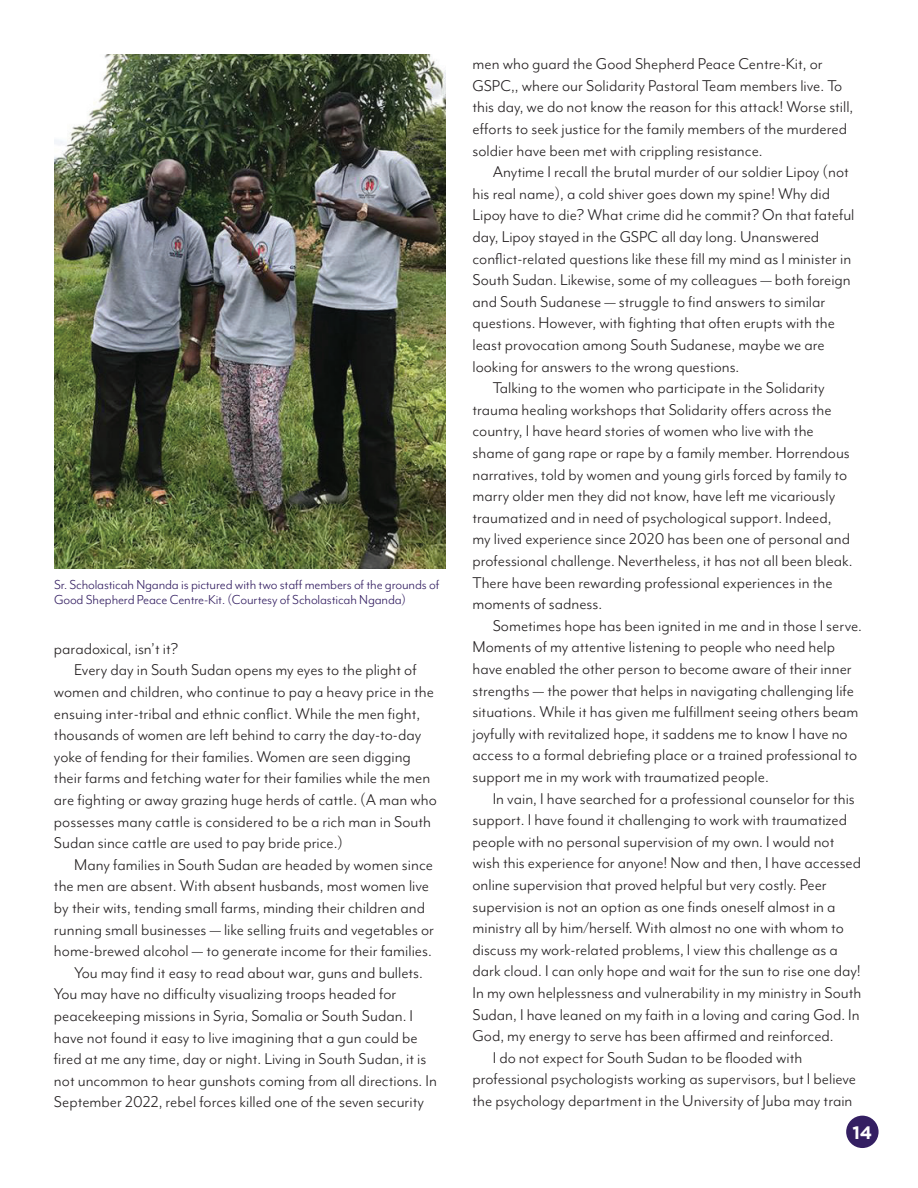
<style>
.page{position:relative;width:918px;height:1188px;background:#fff}
.page>*{position:absolute;margin:0;border:0;box-sizing:border-box;transform-origin:0 0}
.t1{font:18px/21.6px "Mr Eaves Mod OT";color:#231f20}
.t2{font:700 18px "Gotham";color:#fff}
.t3{font:15px/15px "Mr Eaves Mod OT";letter-spacing:-.01em;color:#341f62}
</style>
<div class="page">
<div style="left:846px;top:1116px;width:33px;height:32px;background:#341f62;border-radius:50%"></div>
<img style="left:54px;top:54px;width:392px;height:514px">
<p class="t3" style="left:54px;top:577px;width:387px">Sr. Scholasticah Nganda is pictured with two staff members of the grounds of<br>Good Shepherd Peace Centre-Kit. (Courtesy of Scholasticah Nganda)</p>
<p class="t1" style="left:54px;top:637px;width:126px">paradoxical, isn’t it?</p>
<p class="t1" style="left:74px;top:659px;width:344px">Every day in South Sudan opens my eyes to the plight of</p>
<p class="t1" style="left:54px;top:681px;width:381px">women and children, who continue to pay a heavy price in the</p>
<p class="t1" style="left:54px;top:702px;width:368px">ensuing inter-tribal and ethnic conflict. While the men fight,</p>
<p class="t1" style="left:54px;top:724px;width:369px">thousands of women are left behind to carry the day-to-day</p>
<p class="t1" style="left:54px;top:745px;width:358px">yoke of fending for their families. Women are seen digging</p>
<p class="t1" style="left:54px;top:767px;width:378px">their farms and fetching water for their families while the men</p>
<p class="t1" style="left:54px;top:789px;width:384px">are fighting or away grazing huge herds of cattle. (A man who</p>
<p class="t1" style="left:54px;top:810px;width:378px">possesses many cattle is considered to be a rich man in South</p>
<p class="t1" style="left:54px;top:832px;width:291px">Sudan since cattle are used to pay bride price.)</p>
<p class="t1" style="left:74px;top:853px;width:360px">Many families in South Sudan are headed by women since</p>
<p class="t1" style="left:54px;top:875px;width:377px">the men are absent. With absent husbands, most women live</p>
<p class="t1" style="left:54px;top:897px;width:373px">by their wits, tending small farms, minding their children and</p>
<p class="t1" style="left:54px;top:918px;width:382px">running small businesses — like selling fruits and vegetables or</p>
<p class="t1" style="left:54px;top:940px;width:379px">home-brewed alcohol — to generate income for their families.</p>
<p class="t1" style="left:74px;top:961px;width:350px">You may find it easy to read about war, guns and bullets.</p>
<p class="t1" style="left:54px;top:983px;width:344px">You may have no difficulty visualizing troops headed for</p>
<p class="t1" style="left:54px;top:1005px;width:361px">peacekeeping missions in Syria, Somalia or South Sudan. I</p>
<p class="t1" style="left:54px;top:1026px;width:365px">have not found it easy to live imagining that a gun could be</p>
<p class="t1" style="left:54px;top:1048px;width:374px">fired at me any time, day or night. Living in South Sudan, it is</p>
<p class="t1" style="left:54px;top:1069px;width:384px">not uncommon to hear gunshots coming from all directions. In</p>
<p class="t1" style="left:54px;top:1091px;width:372px">September 2022, rebel forces killed one of the seven security</p>
<p class="t1" style="left:472px;top:53px;width:382px">men who guard the Good Shepherd Peace Centre-Kit, or GSPC,, where our Solidarity Pastoral Team members live. To this day, we do not know the reason for this attack! Worse still, efforts to seek justice for the family members of the murdered soldier have been met with crippling resistance.</p>
<p class="t1" style="left:493px;top:161px;width:358px">Anytime I recall the brutal murder of our soldier Lipoy (not</p>
<p class="t1" style="left:472px;top:182px;width:359px">his real name), a cold shiver goes down my spine! Why did</p>
<p class="t1" style="left:472px;top:204px;width:383px">Lipoy have to die? What crime did he commit? On that fateful</p>
<p class="t1" style="left:472px;top:226px;width:348px">day, Lipoy stayed in the GSPC all day long. Unanswered</p>
<p class="t1" style="left:472px;top:247px;width:380px">conflict-related questions like these fill my mind as I minister in</p>
<p class="t1" style="left:472px;top:269px;width:380px">South Sudan. Likewise, some of my colleagues — both foreign</p>
<p class="t1" style="left:472px;top:290px;width:354px">and South Sudanese — struggle to find answers to similar</p>
<p class="t1" style="left:472px;top:312px;width:364px">questions. However, with fighting that often erupts with the</p>
<p class="t1" style="left:472px;top:334px;width:354px">least provocation among South Sudanese, maybe we are</p>
<p class="t1" style="left:472px;top:355px;width:268px">looking for answers to the wrong questions.</p>
<p class="t1" style="left:493px;top:377px;width:334px">Talking to the women who participate in the Solidarity</p>
<p class="t1" style="left:472px;top:398px;width:361px">trauma healing workshops that Solidarity offers across the</p>
<p class="t1" style="left:472px;top:420px;width:343px">country, I have heard stories of women who live with the</p>
<p class="t1" style="left:472px;top:442px;width:379px">shame of gang rape or rape by a family member. Horrendous</p>
<p class="t1" style="left:472px;top:463px;width:376px">narratives, told by women and young girls forced by family to</p>
<p class="t1" style="left:472px;top:485px;width:364px">marry older men they did not know, have left me vicariously</p>
<p class="t1" style="left:472px;top:506px;width:361px">traumatized and in need of psychological support. Indeed,</p>
<p class="t1" style="left:472px;top:528px;width:379px">my lived experience since 2020 has been one of personal and</p>
<p class="t1" style="left:472px;top:550px;width:382px">professional challenge. Nevertheless, it has not all been bleak.</p>
<p class="t1" style="left:472px;top:571px;width:362px">There have been rewarding professional experiences in the</p>
<p class="t1" style="left:472px;top:593px;width:131px">moments of sadness.</p>
<p class="t1" style="left:493px;top:614px;width:371px">Sometimes hope has been ignited in me and in those I serve.</p>
<p class="t1" style="left:472px;top:636px;width:364px">Moments of my attentive listening to people who need help</p>
<p class="t1" style="left:472px;top:658px;width:381px">have enabled the other person to become aware of their inner</p>
<p class="t1" style="left:472px;top:679px;width:383px">strengths — the power that helps in navigating challenging life</p>
<p class="t1" style="left:472px;top:701px;width:388px">situations. While it has given me fulfillment seeing others beam</p>
<p class="t1" style="left:472px;top:722px;width:377px">joyfully with revitalized hope, it saddens me to know I have no</p>
<p class="t1" style="left:472px;top:744px;width:386px">access to a formal debriefing place or a trained professional to</p>
<p class="t1" style="left:472px;top:766px;width:298px">support me in my work with traumatized people.</p>
<p class="t1" style="left:493px;top:787px;width:364px">In vain, I have searched for a professional counselor for this</p>
<p class="t1" style="left:472px;top:809px;width:376px">support. I have found it challenging to work with traumatized</p>
<p class="t1" style="left:472px;top:830px;width:363px">people with no personal supervision of my own. I would not</p>
<p class="t1" style="left:472px;top:852px;width:390px">wish this experience for anyone! Now and then, I have accessed</p>
<p class="t1" style="left:472px;top:874px;width:356px">online supervision that proved helpful but very costly. Peer</p>
<p class="t1" style="left:472px;top:895px;width:365px">supervision is not an option as one finds oneself almost in a</p>
<p class="t1" style="left:472px;top:917px;width:373px">ministry all by him/herself. With almost no one with whom to</p>
<p class="t1" style="left:472px;top:938px;width:367px">discuss my work-related problems, I view this challenge as a</p>
<p class="t1" style="left:472px;top:960px;width:390px">dark cloud. I can only hope and wait for the sun to rise one day!</p>
<p class="t1" style="left:472px;top:982px;width:390px">In my own helplessness and vulnerability in my ministry in South</p>
<p class="t1" style="left:472px;top:1003px;width:389px">Sudan, I have leaned on my faith in a loving and caring God. In</p>
<p class="t1" style="left:472px;top:1025px;width:363px">God, my energy to serve has been affirmed and reinforced.</p>
<p class="t1" style="left:493px;top:1046px;width:311px">I do not expect for South Sudan to be flooded with</p>
<p class="t1" style="left:472px;top:1068px;width:385px">professional psychologists working as supervisors, but I believe</p>
<p class="t1" style="left:472px;top:1090px;width:382px">the psychology department in the University of Juba may train</p>
<p class="t2" style="left:852px;top:1122px;width:21px">14</p>
</div>
